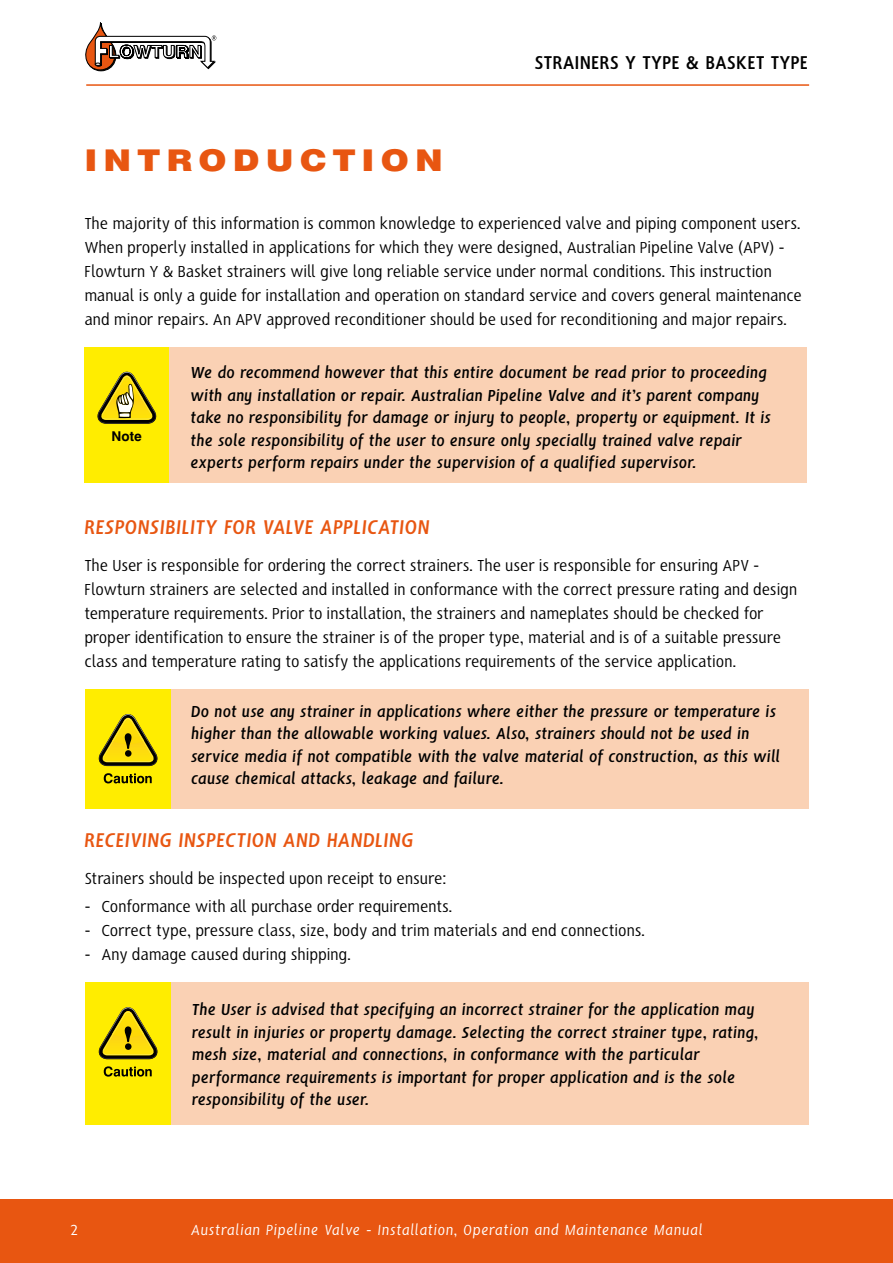
<style>
.page{position:relative;width:893px;height:1263px;background:#fff}
.page>*{position:absolute;margin:0;border:0;box-sizing:border-box;transform-origin:0 0}
.t1{font:900 30px "Swiss 721 BT";letter-spacing:.18em;color:#e85611;scale:1.14 1}
.t2{font:italic 700 22.5px "HS Sans";letter-spacing:.005em;color:#e85611}
.t3{font:700 21px "HS Sans";letter-spacing:-.005em;color:#000}
.t4{font:18px/24px "HS Sans";letter-spacing:-.005em;color:#000}
.t5{font:italic 700 18px/22.5px "HS Sans";color:#000}
.t6{font:italic 16.5px "HS Sans";letter-spacing:.035em;color:#fff}
.t7{font:16.5px "HS Sans";color:#fff}
.t8{font:700 13.5px "Swiss 721 BT";color:#000}
</style>
<div class="page">
<hr style="left:86px;top:84px;width:723px;height:2px;background:#e85611">
<div style="left:0;top:1199px;width:893px;height:64px;background:#e85611"></div>
<svg style="left:86px;top:23px;width:130px;height:48px"></svg>
<div style="left:84px;top:347px;width:85px;height:136px;background:#ffed00"></div>
<svg style="left:97px;top:372px;width:59px;height:52px"></svg>
<div style="left:169px;top:347px;width:638px;height:136px;background:#fad1b4"></div>
<div style="left:86px;top:689px;width:85px;height:119px;background:#ffed00"></div>
<svg style="left:99px;top:714px;width:58px;height:52px"></svg>
<svg style="left:104px;top:773px;width:48px;height:10px"></svg>
<div style="left:171px;top:689px;width:637px;height:119px;background:#fad1b4"></div>
<div style="left:86px;top:982px;width:85px;height:142px;background:#ffed00"></div>
<svg style="left:99px;top:1007px;width:58px;height:52px"></svg>
<svg style="left:104px;top:1066px;width:48px;height:10px"></svg>
<div style="left:171px;top:982px;width:637px;height:142px;background:#fad1b4"></div>
<h1 class="t1" style="left:84px;top:142px;width:316px">INTRODUCTION</h1>
<p class="t3" style="left:534px;top:51px;width:276px">STRAINERS Y TYPE &amp; BASKET TYPE</p>
<p class="t4" style="left:84px;top:212px;width:719px">The majority of this information is common knowledge to experienced valve and piping component users.<br>When properly installed in applications for which they were designed, Australian Pipeline Valve (APV) - Flowturn Y &amp; Basket strainers will give long reliable service under normal conditions. This instruction manual is only a guide for installation and operation on standard service and covers general maintenance and minor repairs. An APV approved reconditioner should be used for reconditioning and major repairs.</p>
<p class="t8" style="left:112px;top:428px;width:32px">Note</p>
<p class="t5" style="left:191px;top:361px;width:582px">We do recommend however that this entire document be read prior to proceeding with any installation or repair. Australian Pipeline Valve and it’s parent company take no responsibility for damage or injury to people, property or equipment. It is the sole responsibility of the user to ensure only specially trained valve repair experts perform repairs under the supervision of a qualified supervisor.</p>
<p class="t2" style="left:84px;top:515px;width:347px">RESPONSIBILITY FOR VALVE APPLICATION</p>
<p class="t4" style="left:84px;top:553px;width:714px">The User is responsible for ordering the correct strainers. The user is responsible for ensuring APV - Flowturn strainers are selected and installed in conformance with the correct pressure rating and design temperature requirements. Prior to installation, the strainers and nameplates should be checked for proper identification to ensure the strainer is of the proper type, material and is of a suitable pressure class and temperature rating to satisfy the applications requirements of the service application.</p>
<p class="t5" style="left:191px;top:700px;width:591px">Do not use any strainer in applications where either the pressure or temperature is higher than the allowable working values. Also, strainers should not be used in service media if not compatible with the valve material of construction, as this will cause chemical attacks, leakage and failure.</p>
<p class="t2" style="left:84px;top:829px;width:331px">RECEIVING INSPECTION AND HANDLING</p>
<p class="t4" style="left:84px;top:867px;width:364px">Strainers should be inspected upon receipt to ensure:</p>
<p class="t4" style="left:84px;top:895px;width:370px">- Conformance with all purchase order requirements.</p>
<p class="t4" style="left:84px;top:919px;width:562px">- Correct type, pressure class, size, body and trim materials and end connections.</p>
<p class="t4" style="left:84px;top:943px;width:268px">- Any damage caused during shipping.</p>
<p class="t5" style="left:192px;top:999px;width:569px">The User is advised that specifying an incorrect strainer for the application may result in injuries or property damage. Selecting the correct strainer type, rating, mesh size, material and connections, in conformance with the particular performance requirements is important for proper application and is the sole responsibility of the user.</p>
<p class="t7" style="left:70px;top:1222px;width:9px">2</p>
<p class="t6" style="left:191px;top:1222px;width:513px">Australian Pipeline Valve - Installation, Operation and Maintenance Manual</p>
</div>
